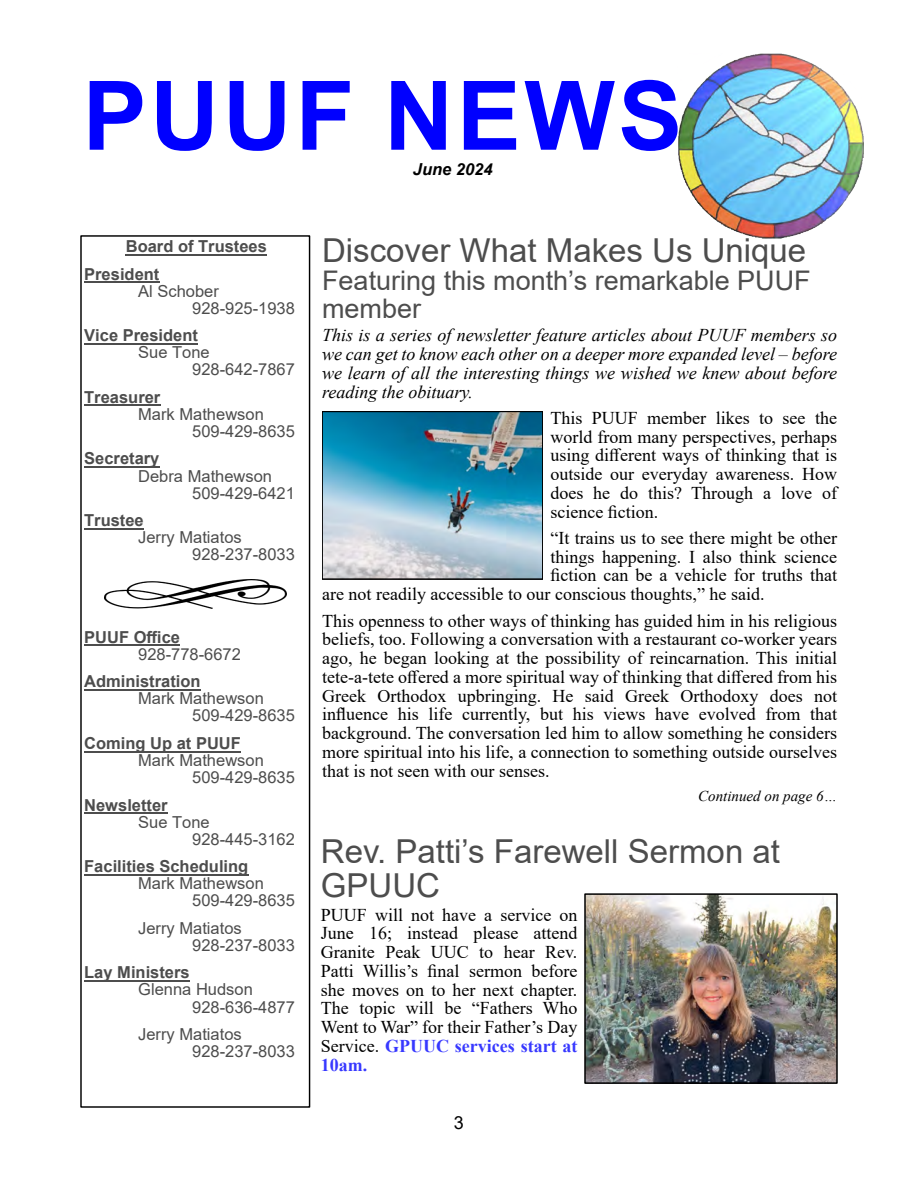
<style>
.page{position:relative;width:918px;height:1188px;background:#fff}
.page>*{position:absolute;margin:0;border:0;box-sizing:border-box;transform-origin:0 0}
.t1{font:700 96px "Arial";letter-spacing:.035em;color:#00f}
.t2{font:33px/34px "Arial";color:#4d4d4d}
.t3{font:27px/27.9px "Arial";color:#4d4d4d}
.t4{font:18px/18.8px "Times New Roman";color:#000;text-align:justify}
.t5{font:italic 18px/18.8px "Times New Roman";color:#000;text-align:justify}
.t6{font:18px "Arial";color:#000}
.t7{font:16.5px/17.1px "Arial";color:#4d4d4d}
.t8{font:700 16.5px/27.6px "Arial";color:#4d4d4d}
.t9{font:italic 700 16.5px "Arial";color:#000}
.t10{font:italic 15px "Times New Roman";color:#000}
.s1{font-weight:700;color:#3738ff}
</style>
<div class="page">
<div style="left:80px;top:235px;width:230px;height:873px;border:1px solid #000"></div>
<hr style="left:126px;top:254px;width:141px;height:2px;background:#4d4d4d">
<hr style="left:84px;top:281px;width:75px;height:2px;background:#4d4d4d">
<hr style="left:84px;top:343px;width:114px;height:2px;background:#4d4d4d">
<hr style="left:84px;top:405px;width:76px;height:1px;background:#4d4d4d">
<hr style="left:84px;top:466px;width:75px;height:2px;background:#4d4d4d">
<hr style="left:84px;top:528px;width:60px;height:2px;background:#4d4d4d">
<hr style="left:84px;top:645px;width:96px;height:1px;background:#4d4d4d">
<hr style="left:84px;top:689px;width:117px;height:2px;background:#4d4d4d">
<hr style="left:84px;top:751px;width:157px;height:1px;background:#4d4d4d">
<hr style="left:84px;top:812px;width:84px;height:2px;background:#4d4d4d">
<hr style="left:84px;top:874px;width:164px;height:2px;background:#4d4d4d">
<hr style="left:84px;top:980px;width:106px;height:2px;background:#4d4d4d">
<img style="left:678px;top:54px;width:186px;height:185px">
<img style="left:104px;top:579px;width:182px;height:30px">
<img style="left:325px;top:414px;width:215px;height:162px">
<div style="left:322px;top:411px;width:221px;height:168px;border:2px solid #000"></div>
<img style="left:587px;top:896px;width:248px;height:185px">
<div style="left:584px;top:893px;width:254px;height:191px;border:2px solid #000"></div>
<h1 class="t1" style="left:83px;top:80px;width:601px">PUUF NEWS</h1>
<p class="t9" style="left:413px;top:163px;width:81px">June 2024</p>
<p class="t8" style="left:84px;top:234px;width:184px;text-indent:42px">Board of Trustees<br>President</p>
<p class="t7" style="left:192px;top:284px;width:104px;text-indent:-54px">Al Schober<br>928-925-1938</p>
<p class="t8" style="left:84px;top:323px;width:115px">Vice President</p>
<p class="t7" style="left:192px;top:345px;width:104px;text-indent:-54px">Sue Tone<br>928-642-7867</p>
<p class="t8" style="left:84px;top:385px;width:78px">Treasurer</p>
<p class="t7" style="left:192px;top:407px;width:104px;text-indent:-54px">Mark Mathewson<br>509-429-8635</p>
<p class="t8" style="left:84px;top:446px;width:77px">Secretary</p>
<p class="t7" style="left:192px;top:469px;width:104px;text-indent:-54px">Debra Mathewson<br>509-429-6421</p>
<p class="t8" style="left:84px;top:508px;width:61px">Trustee</p>
<p class="t7" style="left:192px;top:530px;width:104px;text-indent:-54px">Jerry Matiatos<br>928-237-8033</p>
<p class="t8" style="left:84px;top:625px;width:97px">PUUF Office</p>
<p class="t7" style="left:138px;top:647px;width:104px">928-778-6672</p>
<p class="t8" style="left:84px;top:669px;width:118px">Administration</p>
<p class="t7" style="left:192px;top:692px;width:104px;text-indent:-54px">Mark Mathewson<br>509-429-8635</p>
<p class="t8" style="left:84px;top:731px;width:158px">Coming Up at PUUF</p>
<p class="t7" style="left:192px;top:753px;width:104px;text-indent:-54px">Mark Mathewson<br>509-429-8635</p>
<p class="t8" style="left:84px;top:793px;width:85px">Newsletter</p>
<p class="t7" style="left:192px;top:815px;width:104px;text-indent:-54px">Sue Tone<br>928-445-3162</p>
<p class="t8" style="left:84px;top:854px;width:166px">Facilities Scheduling</p>
<p class="t7" style="left:192px;top:876px;width:104px;text-indent:-54px">Mark Mathewson<br>509-429-8635</p>
<p class="t7" style="left:192px;top:921px;width:104px;text-indent:-54px">Jerry Matiatos<br>928-237-8033</p>
<p class="t8" style="left:84px;top:960px;width:107px">Lay Ministers</p>
<p class="t7" style="left:192px;top:983px;width:104px;text-indent:-54px">Glenna Hudson<br>928-636-4877</p>
<p class="t7" style="left:192px;top:1027px;width:104px;text-indent:-54px">Jerry Matiatos<br>928-237-8033</p>
<h2 class="t2" style="left:322px;top:237px;width:486px">Discover What Makes Us Unique</h2>
<h3 class="t3" style="left:322px;top:269px;width:490px">Featuring this month’s remarkable PUUF member</h3>
<p class="t5" style="left:322px;top:328px;width:516px">This is a series of newsletter feature articles about PUUF members so we can get to know each other on a deeper more expanded level – before we learn of all the interesting things we wished we knew about before reading the obituary.</p>
<p class="t4" style="left:550px;top:410px;width:288px">This PUUF member likes to see the world from many perspectives, perhaps using different ways of thinking that is outside our everyday awareness. How does he do this? Through a love of science fiction.</p>
<p class="t4" style="left:550px;top:530px;width:288px">“It trains us to see there might be other</p>
<p class="t4" style="left:550px;top:549px;width:288px">things happening. I also think science</p>
<p class="t4" style="left:550px;top:568px;width:288px">fiction can be a vehicle for truths that</p>
<p class="t4" style="left:322px;top:587px;width:444px">are not readily accessible to our conscious thoughts,” he said.</p>
<p class="t4" style="left:322px;top:613px;width:516px">This openness to other ways of thinking has guided him in his religious beliefs, too. Following a conversation with a restaurant co-worker years ago, he began looking at the possibility of reincarnation. This initial tete-a-tete offered a more spiritual way of thinking that differed from his Greek Orthodox upbringing. He said Greek Orthodoxy does not influence his life currently, but his views have evolved from that background. The conversation led him to allow something he considers more spiritual into his life, a connection to something outside ourselves that is not seen with our senses.</p>
<p class="t10" style="left:698px;top:791px;width:140px">Continued on page 6…</p>
<h2 class="t2" style="left:321px;top:838px;width:461px">Rev. Patti’s Farewell Sermon at<br>GPUUC</h2>
<p class="t4" style="left:321px;top:907px;width:258px">PUUF will not have a service on June 16; instead please attend Granite Peak UUC to hear Rev.<br>Patti Willis’s final sermon before she moves on to her next chapter.<br>The topic will be “Fathers Who Went to War” for their Father’s Day Service. <span class="s1">GPUUC services start at 10am.</span></p>
<p class="t6" style="left:454px;top:1116px;width:12px">3</p>
</div>
